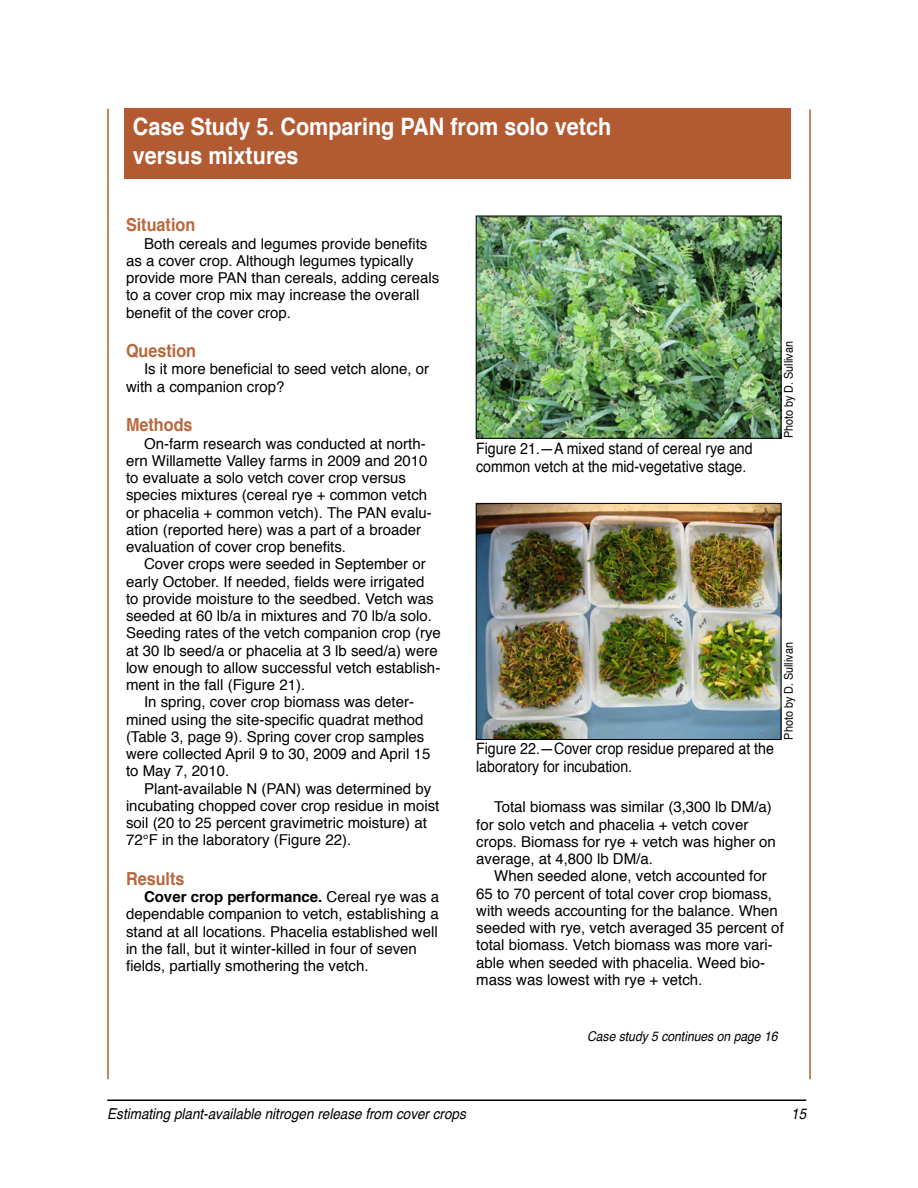
<style>
.page{position:relative;width:918px;height:1188px;background:#fff}
.page>*{position:absolute;margin:0;border:0;box-sizing:border-box;transform-origin:0 0}
.t1{font:700 24px/28.8px "Helvetica";color:#fff;scale:.9 1}
.subhead2{font:700 18px "Helvetica";color:#b8683d;scale:.9 1}
.t2{font:15.75px/18px "Helvetica";color:#000;scale:.9 1}
.case_study_text{font:15px/17.2px "Helvetica";color:#000}
.t3{font:italic 15px "Helvetica";color:#000;scale:.9 1}
.t4{font:italic 13.5px "Helvetica";color:#000;scale:.9 1}
.t5{font:12px "Helvetica";color:#000;scale:.9 1}
.s1{font-weight:700}
</style>
<div class="page">
<hr style="left:107px;top:109px;width:2px;height:970px;background:#b25a32">
<hr style="left:809px;top:110px;width:2px;height:969px;background:#b25a32">
<hr style="left:107px;top:1100px;width:699px;height:1px;background:#000">
<div style="left:124px;top:108px;width:666px;height:70px;background:#b25a32"></div>
<img style="left:478px;top:218px;width:301px;height:218px">
<img style="left:478px;top:505px;width:301px;height:233px">
<div style="left:476px;top:503px;width:305px;height:237px;border:1px solid #000"></div>
<p class="t1" style="left:133px;top:112px;width:533px">Case Study 5. Comparing PAN from solo vetch versus mixtures</p>
<h3 class="subhead2" style="left:126px;top:210px;width:79px">Situation</h3>
<p class="case_study_text" style="left:126px;top:235px;width:315px;text-indent:18px">Both cereals and legumes provide benefits as a cover crop. Although legumes typically provide more PAN than cereals, adding cereals to a cover crop mix may increase the overall benefit of the cover crop.</p>
<h3 class="subhead2" style="left:126px;top:336px;width:80px">Question</h3>
<p class="case_study_text" style="left:126px;top:361px;width:305px;text-indent:18px">Is it more beneficial to seed vetch alone, or with a companion crop?</p>
<h3 class="subhead2" style="left:126px;top:410px;width:75px">Methods</h3>
<p class="case_study_text" style="left:126px;top:435px;width:307px;text-indent:18px">On-farm research was conducted at north&shy;ern Willamette Valley farms in 2009 and 2010 to evaluate a solo vetch cover crop versus species mixtures (cereal rye + common vetch or phacelia + common vetch). The PAN evalu&shy;ation (reported here) was a part of a broader evaluation of cover crop benefits.</p>
<p class="case_study_text" style="left:126px;top:556px;width:316px;text-indent:18px">Cover crops were seeded in September or early October. If needed, fields were irrigated<br>to provide moisture to the seedbed. Vetch was seeded at 60 lb/a in mixtures and 70 lb/a solo.<br>Seeding rates of the vetch companion crop (rye at 30 lb seed/a or phacelia at 3 lb seed/a) were low enough to allow successful vetch establish&shy;ment in the fall (Figure 21).</p>
<p class="case_study_text" style="left:126px;top:694px;width:306px;text-indent:18px">In spring, cover crop biomass was deter&shy;mined using the site-specific quadrat method (Table 3, page 9). Spring cover crop samples were collected April 9 to 30, 2009 and April 15 to May 7, 2010.</p>
<p class="case_study_text" style="left:126px;top:780px;width:315px;text-indent:18px">Plant-available N (PAN) was determined by incubating chopped cover crop residue in moist soil (20 to 25 percent gravimetric moisture) at 72°F in the laboratory (Figure 22).</p>
<h3 class="subhead2" style="left:126px;top:864px;width:67px">Results</h3>
<p class="case_study_text" style="left:126px;top:889px;width:315px;text-indent:18px"><span class="s1">Cover crop performance.</span> Cereal rye was a dependable companion to vetch, establishing a stand at all locations. Phacelia established well in the fall, but it winter-killed in four of seven fields, partially smothering the vetch.</p>
<p class="t2" style="left:476px;top:440px;width:309px">Figure 21.—A mixed stand of cereal rye and common vetch at the mid-vegetative stage.</p>
<p class="t5" style="left:780px;top:438px;width:110px;rotate:-90deg">Photo by D. Sullivan</p>
<p class="t2" style="left:476px;top:740px;width:332px">Figure 22.—Cover crop residue prepared at the laboratory for incubation.</p>
<p class="t5" style="left:780px;top:740px;width:110px;rotate:-90deg">Photo by D. Sullivan</p>
<p class="case_study_text" style="left:476px;top:799px;width:301px;text-indent:18px">Total biomass was similar (3,300 lb DM/a) for solo vetch and phacelia + vetch cover crops. Biomass for rye + vetch was higher on average, at 4,800 lb DM/a.</p>
<p class="case_study_text" style="left:476px;top:868px;width:309px;text-indent:18px">When seeded alone, vetch accounted for 65 to 70 percent of total cover crop biomass, with weeds accounting for the balance. When seeded with rye, vetch averaged 35 percent of total biomass. Vetch biomass was more vari&shy;able when seeded with phacelia. Weed bio&shy;mass was lowest with rye + vetch.</p>
<p class="t4" style="left:587px;top:1026px;width:213px">Case study 5 continues on page 16</p>
<p class="t3" style="left:107px;top:1102px;width:400px">Estimating plant-available nitrogen release from cover crops</p>
<p class="t3" style="left:791px;top:1102px;width:18px">15</p>
</div>
